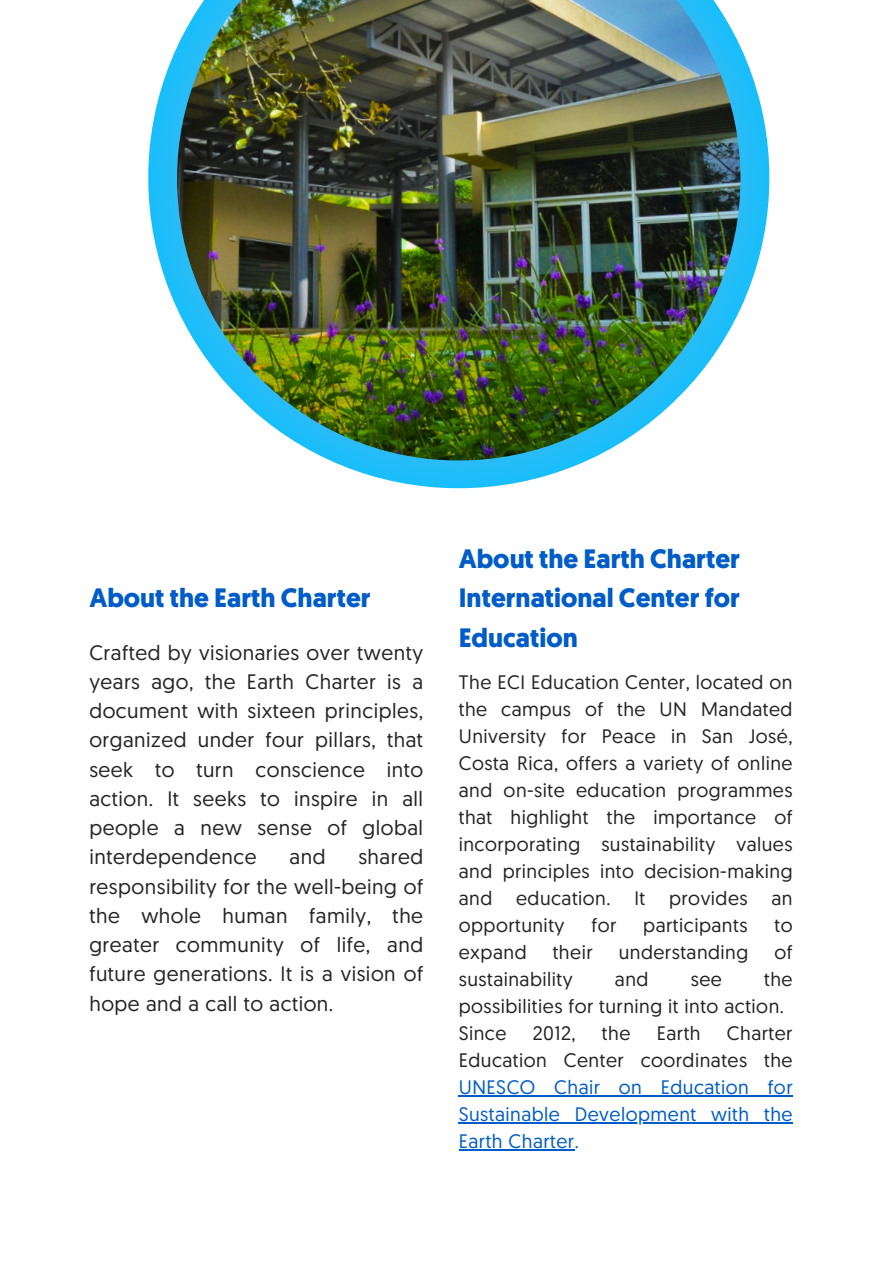
<style>
.page{position:relative;width:894px;height:1264px;background:#fff}
.page>*{position:absolute;margin:0;border:0;box-sizing:border-box;transform-origin:0 0}
.t1{font:700 26.55px/39.3px "Geomanist";color:#005cc8;text-align:justify}
.t2{font:20.85px/29.2px "Geomanist";letter-spacing:.025em;color:#242424;text-align:justify}
.t3{font:19.5px/27px "Geomanist";letter-spacing:.025em;color:#242424;text-align:justify}
.t4{font:19.5px/27px "Geomanist";letter-spacing:.025em;color:#005cc8;text-align:justify}
</style>
<div class="page">
<svg style="left:148px;top:46px;width:622px;height:443px"></svg>
<img style="left:177px;top:0;width:563px;height:460px">
<hr style="left:458px;top:1094px;width:334px;height:2px;background:#005cc8">
<hr style="left:458px;top:1121px;width:334px;height:2px;background:#005cc8">
<hr style="left:458px;top:1148px;width:116px;height:2px;background:#005cc8">
<h1 class="t1" style="left:89px;top:578px;width:282px">About the Earth Charter</h1>
<p class="t2" style="left:89px;top:637px;width:335px">Crafted by visionaries over twenty years ago, the Earth Charter is a document with sixteen principles, organized under four pillars, that seek to turn conscience into action. It seeks to inspire in all people a new sense of global interdependence</p>
<p class="t2" style="left:89px;top:841px;width:335px;text-indent:269px">shared responsibility for the well-being of the whole human family, the greater community of life, and future generations. It is a vision of hope and a call to action.</p>
<p class="t2" style="left:289px;top:841px;width:37px">and</p>
<h1 class="t1" style="left:458px;top:539px;width:282px">About the Earth Charter International Center for Education</h1>
<p class="t3" style="left:458px;top:667px;width:335px">The ECI Education Center, located on the campus of the UN Mandated University for Peace in San José, Costa Rica, offers a variety of online and on-site education programmes that highlight the importance of incorporating sustainability values and principles into decision-making and education. It provides an opportunity</p>
<p class="t3" style="left:591px;top:910px;width:26px">for</p>
<p class="t3" style="left:643px;top:910px;width:106px">participants</p>
<p class="t3" style="left:774px;top:910px;width:20px">to</p>
<p class="t3" style="left:458px;top:937px;width:69px">expand</p>
<p class="t3" style="left:552px;top:937px;width:41px">their</p>
<p class="t3" style="left:618px;top:937px;width:131px">understanding</p>
<p class="t3" style="left:774px;top:937px;width:20px">of</p>
<p class="t3" style="left:458px;top:964px;width:115px">sustainability</p>
<p class="t3" style="left:614px;top:964px;width:35px">and</p>
<p class="t3" style="left:690px;top:964px;width:33px">see</p>
<p class="t3" style="left:458px;top:964px;width:335px;text-align:left;text-indent:305px">the possibilities for turning it into action.<br>Since</p>
<p class="t3" style="left:458px;top:1018px;width:335px;text-align:right">Charter<br>Education Center coordinates the</p>
<p class="t4" style="left:458px;top:1072px;width:335px">UNESCO Chair on Education for Sustainable Development with the Earth Charter.</p>
<p class="t3" style="left:532px;top:1018px;width:44px">2012,</p>
<p class="t3" style="left:601px;top:1018px;width:30px">the</p>
<p class="t3" style="left:656px;top:1018px;width:45px">Earth</p>
</div>
